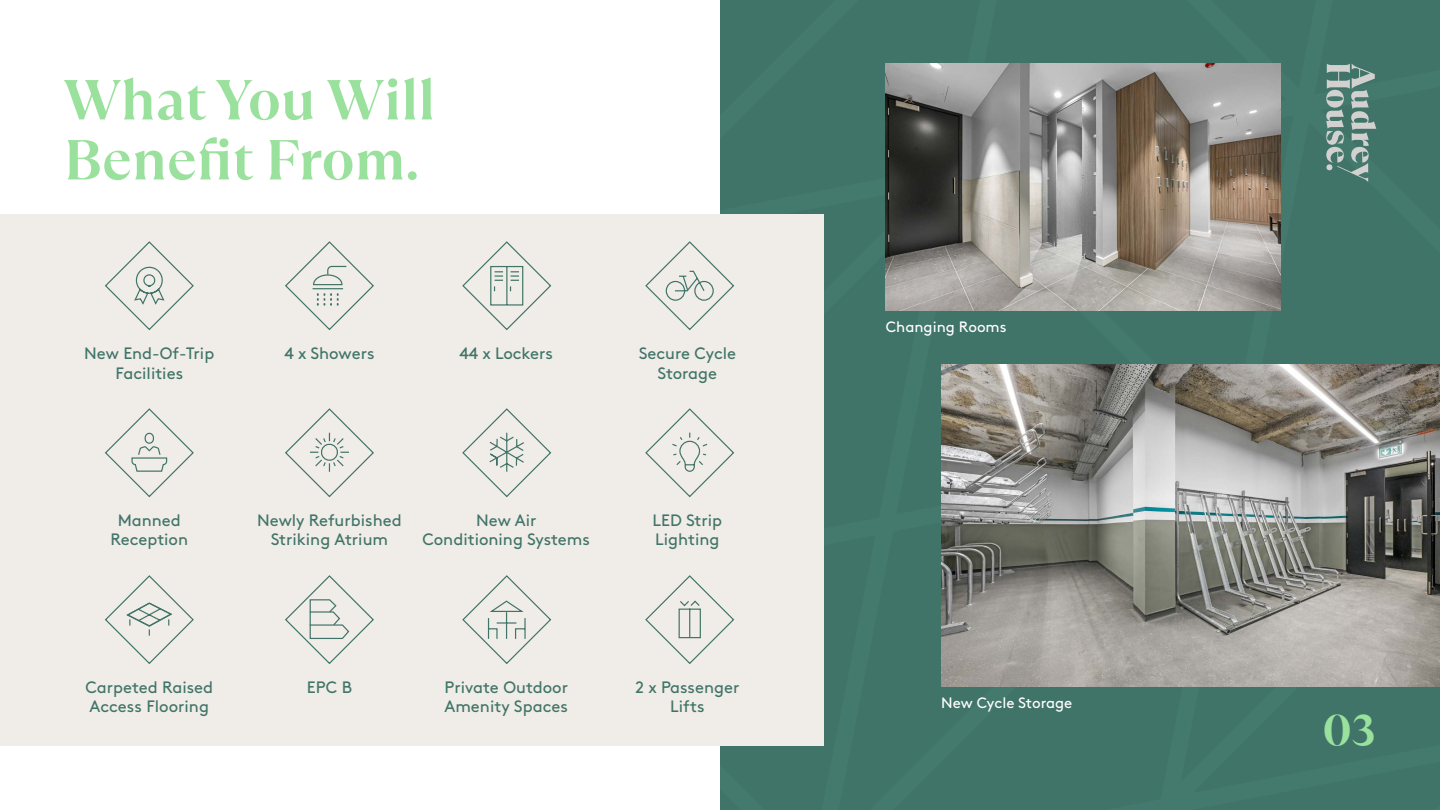
<style>
.page{position:relative;width:1440px;height:810px;background:#fff}
.page>*{position:absolute;margin:0;border:0;box-sizing:border-box;transform-origin:0 0}
.t1{font:700 56.25px/60px "TT Ramillas Trl";color:#9ae19d}
.t2{font:700 45px "TT Ramillas Trl";color:#9ae19d}
.t3{font:16.5px/19.8px "Brown";color:#407468;text-align:center}
.t4{font:15px "Brown";color:#fff}
</style>
<div class="page">
<div style="left:720px;top:0;width:720px;height:810px;background:#407468"></div>
<div style="left:0;top:215px;width:823px;height:531px;background:#f0ece8"></div>
<img style="left:886px;top:64px;width:395px;height:246px">
<img style="left:941px;top:364px;width:499px;height:322px">
<svg style="left:1326px;top:64px;width:50px;height:118px;background:#75968e"></svg>
<svg style="left:645px;top:241px;width:90px;height:90px"></svg>
<svg style="left:285px;top:241px;width:89px;height:90px"></svg>
<svg style="left:462px;top:241px;width:90px;height:90px"></svg>
<svg style="left:105px;top:241px;width:89px;height:90px"></svg>
<svg style="left:105px;top:408px;width:89px;height:90px"></svg>
<svg style="left:285px;top:408px;width:89px;height:90px"></svg>
<svg style="left:462px;top:408px;width:90px;height:90px"></svg>
<svg style="left:645px;top:408px;width:90px;height:90px"></svg>
<svg style="left:105px;top:575px;width:89px;height:89px"></svg>
<svg style="left:285px;top:575px;width:89px;height:89px"></svg>
<svg style="left:462px;top:575px;width:90px;height:89px"></svg>
<svg style="left:645px;top:575px;width:90px;height:89px"></svg>
<h1 class="t1" style="left:64px;top:70px;width:373px">What You Will<br>Benefit From.</h1>
<p class="t3" style="left:84px;top:342px;width:132px">New End-Of-Trip<br>Facilities</p>
<p class="t3" style="left:284px;top:342px;width:92px">4 x Showers</p>
<p class="t3" style="left:460px;top:342px;width:95px">44 x Lockers</p>
<p class="t3" style="left:639px;top:342px;width:99px">Secure Cycle<br>Storage</p>
<p class="t3" style="left:110px;top:509px;width:79px">Manned<br>Reception</p>
<p class="t3" style="left:257px;top:509px;width:146px">Newly Refurbished<br>Striking Atrium</p>
<p class="t3" style="left:422px;top:509px;width:169px">New Air<br>Conditioning Systems</p>
<p class="t3" style="left:653px;top:509px;width:71px;text-align:left">LED Strip<br>Lighting</p>
<p class="t3" style="left:85px;top:676px;width:129px;text-align:left">Carpeted Raised<br>Access Flooring</p>
<p class="t3" style="left:307px;top:676px;width:47px">EPC B</p>
<p class="t3" style="left:444px;top:676px;width:125px;text-align:left">Private Outdoor<br>Amenity Spaces</p>
<p class="t3" style="left:635px;top:676px;width:106px">2 x Passenger<br>Lifts</p>
<p class="t4" style="left:886px;top:316px;width:122px">Changing Rooms</p>
<p class="t4" style="left:941px;top:691px;width:133px">New Cycle Storage</p>
<h2 class="t2" style="left:1322px;top:703px;width:55px">03</h2>
</div>
